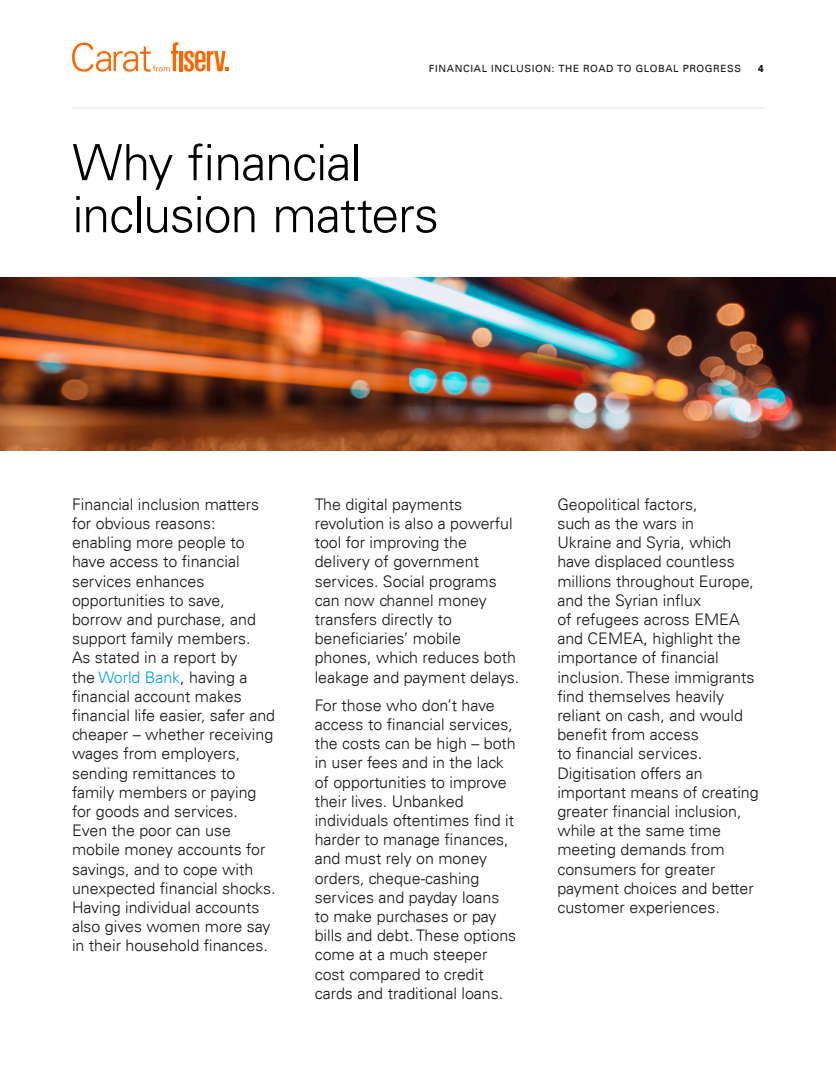
<style>
.page{position:relative;width:836px;height:1080px;background:#fff}
.page>*{position:absolute;margin:0;border:0;box-sizing:border-box;transform-origin:0 0}
.t1{font:300 50px/52px "Univers For Fiserv 45";letter-spacing:-.02em;color:#000}
.Body{font:300 16px/19.2px "Univers For Fiserv 45";color:#151515}
.t2{font:10px "Univers For Fiserv 55";letter-spacing:.06em;color:#151515}
.t3{font:700 10px "Univers For Fiserv 65";color:#000}
.s1{color:#009ee0}
</style>
<div class="page">
<img style="left:0;top:277px;width:835px;height:174px">
<hr style="left:72px;top:108px;width:691px;height:1px;background:#e3e3e3">
<hr style="left:179px;top:51px;width:4px;height:20px;background:#f60">
<svg style="left:184px;top:51px;width:45px;height:21px"></svg>
<svg style="left:72px;top:42px;width:106px;height:30px"></svg>
<p class="t2" style="left:429px;top:62px;width:313px">FINANCIAL INCLUSION: THE ROAD TO GLOBAL PROGRESS</p>
<p class="t3" style="left:757px;top:62px;width:7px">4</p>
<h1 class="t1" style="left:72px;top:137px;width:368px">Why financial inclusion matters</h1>
<p class="Body" style="left:72px;top:495px;width:205px">Financial inclusion matters for obvious reasons: enabling more people to have access to financial services enhances opportunities to save, borrow and purchase, and support family members.<br>As stated in a report by<br>the <span class="s1">World Bank</span>, having a financial account makes financial life easier, safer and cheaper – whether receiving wages from employers, sending remittances to family members or paying for goods and services.<br>Even the poor can use mobile money accounts for savings, and to cope with unexpected financial shocks.<br>Having individual accounts also gives women more say in their household finances.</p>
<p class="Body" style="left:314px;top:495px;width:206px">The digital payments revolution is also a powerful tool for improving the delivery of government services. Social programs can now channel money transfers directly to beneficiaries’ mobile phones, which reduces both leakage and payment delays.</p>
<p class="Body" style="left:314px;top:696px;width:203px">For those who don’t have access to financial services, the costs can be high – both in user fees and in the lack of opportunities to improve their lives. Unbanked individuals oftentimes find it harder to manage finances, and must rely on money orders, cheque-cashing services and payday loans to make purchases or pay bills and debt. These options come at a much steeper cost compared to credit cards and traditional loans.</p>
<p class="Body" style="left:557px;top:495px;width:203px">Geopolitical factors,<br>such as the wars in<br>Ukraine and Syria, which have displaced countless millions throughout Europe, and the Syrian influx<br>of refugees across EMEA and CEMEA, highlight the importance of financial inclusion. These immigrants find themselves heavily reliant on cash, and would benefit from access<br>to financial services.<br>Digitisation offers an important means of creating greater financial inclusion, while at the same time meeting demands from consumers for greater payment choices and better customer experiences.</p>
</div>
